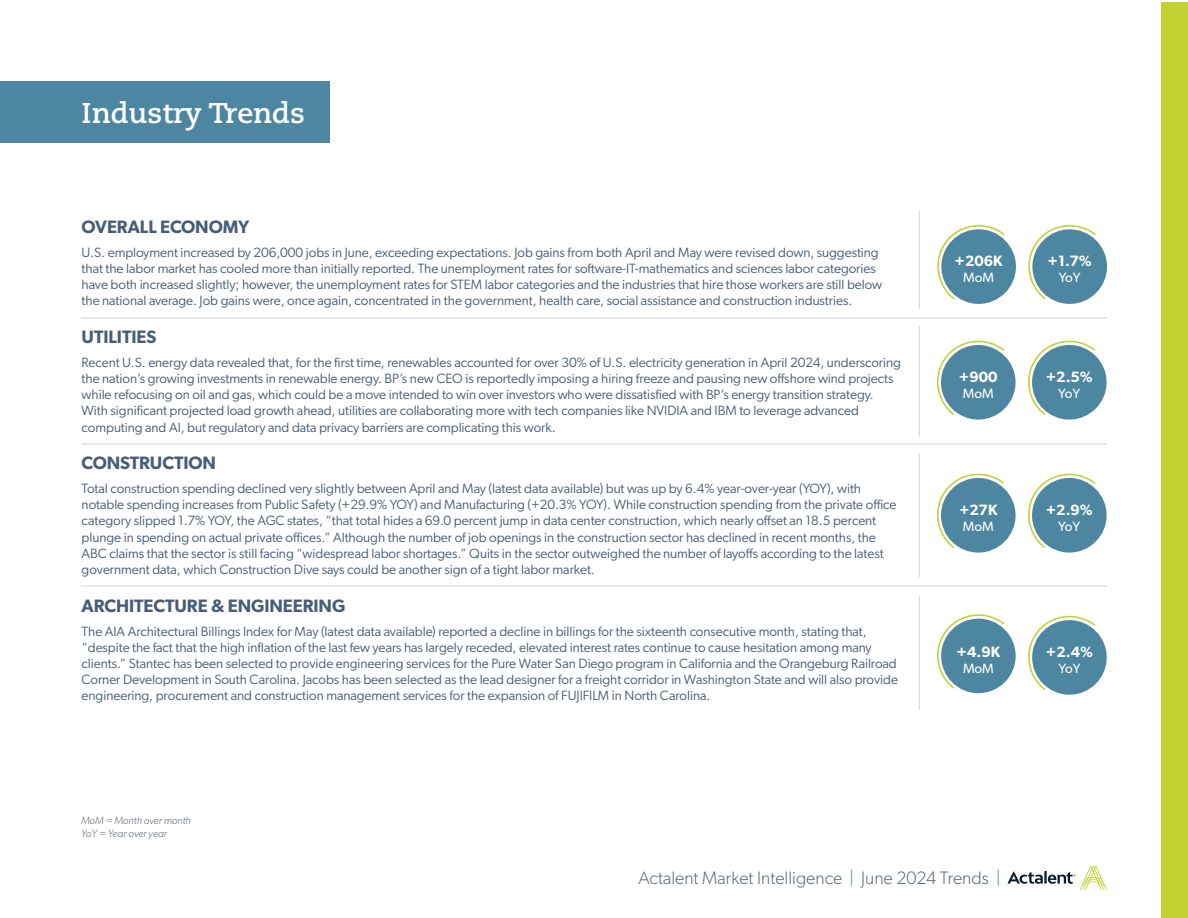
<style>
.page{position:relative;width:1188px;height:918px;background:#fff}
.page>*{position:absolute;margin:0;border:0;box-sizing:border-box;transform-origin:0 0}
.t1{font:700 28.5px "Caecilia LT Pro 75";color:#fff}
.t2{font:600 18px "Gibson";letter-spacing:-.005em;color:#475d77}
.t3{font:300 18px "Gibson";color:#5b6771}
.t4{font:600 15px "Gibson";color:#fff}
.t5{font:13.5px/16.2px "Gibson";letter-spacing:-.005em;color:#475d77}
.t6{font:13.5px "Gibson";color:#fff}
.t7{font:italic 300 10.5px/12.6px "Gibson";letter-spacing:-.005em;color:#5b6771}
.s1{color:#4d86a0}
</style>
<div class="page">
<svg style="left:1007px;top:865px;width:100px;height:25px"></svg>
<div style="left:0;top:81px;width:330px;height:61px;background:#4d86a0"></div>
<div style="left:1161px;top:2px;width:27px;height:916px;background:#c0d330"></div>
<hr style="left:919px;top:211px;width:1px;height:98px;background:#d5d5d8">
<hr style="left:919px;top:326px;width:1px;height:111px;background:#d5d5d8">
<hr style="left:919px;top:453px;width:1px;height:125px;background:#d5d5d8">
<div style="left:941px;top:229px;width:75px;height:75px;background:#4d86a0;border-radius:50%"></div>
<svg style="left:937px;top:225px;width:68px;height:74px"></svg>
<div style="left:1032px;top:229px;width:75px;height:75px;background:#4d86a0;border-radius:50%"></div>
<svg style="left:1028px;top:225px;width:68px;height:74px"></svg>
<div style="left:941px;top:345px;width:75px;height:75px;background:#4d86a0;border-radius:50%"></div>
<svg style="left:937px;top:340px;width:67px;height:75px"></svg>
<div style="left:1032px;top:345px;width:75px;height:75px;background:#4d86a0;border-radius:50%"></div>
<svg style="left:1028px;top:340px;width:67px;height:75px"></svg>
<div style="left:941px;top:478px;width:75px;height:75px;background:#4d86a0;border-radius:50%"></div>
<svg style="left:937px;top:473px;width:67px;height:75px"></svg>
<div style="left:1032px;top:478px;width:75px;height:75px;background:#4d86a0;border-radius:50%"></div>
<svg style="left:1028px;top:473px;width:67px;height:75px"></svg>
<div style="left:941px;top:619px;width:75px;height:74px;background:#4d86a0;border-radius:50%"></div>
<svg style="left:937px;top:614px;width:68px;height:75px"></svg>
<div style="left:1032px;top:620px;width:75px;height:75px;background:#4d86a0;border-radius:50%"></div>
<svg style="left:1028px;top:615px;width:68px;height:75px"></svg>
<hr style="left:81px;top:318px;width:1026px;height:1px;background:#d5d5d8">
<hr style="left:81px;top:444px;width:1026px;height:1px;background:#d5d5d8">
<hr style="left:81px;top:586px;width:1026px;height:1px;background:#d5d5d8">
<hr style="left:919px;top:596px;width:1px;height:114px;background:#d5d5d8">
<h1 class="t1" style="left:82px;top:93px;width:225px">Industry Trends</h1>
<h2 class="t2" style="left:82px;top:216px;width:169px">OVERALL ECONOMY</h2>
<p class="t5" style="left:82px;top:244px;width:802px">U.S. employment increased by 206,000 jobs in June, exceeding expectations. Job gains from both April and May were revised down, suggesting that the labor market has cooled more than initially reported. The unemployment rates for software-IT-mathematics and sciences labor categories have both increased slightly; however, the unemployment rates for STEM labor categories and the industries that hire those workers are still below the national average. Job gains were, once again, concentrated in the government, health care, social assistance and construction industries.</p>
<h2 class="t2" style="left:82px;top:326px;width:76px">UTILITIES</h2>
<p class="t5" style="left:82px;top:354px;width:821px">Recent U.S. energy data revealed that, for the first time, renewables accounted for over 30% of U.S. electricity generation in April 2024, underscoring the nation’s growing investments in renewable energy. BP’s new CEO is reportedly imposing a hiring freeze and pausing new offshore wind projects while refocusing on oil and gas, which could be a move intended to win over investors who were dissatisfied with BP’s energy transition strategy.<br>With significant projected load growth ahead, utilities are collaborating more with tech companies like NVIDIA and IBM to leverage advanced computing and AI, but regulatory and data privacy barriers are complicating this work.</p>
<h2 class="t2" style="left:82px;top:452px;width:136px">CONSTRUCTION</h2>
<p class="t5" style="left:82px;top:480px;width:816px">Total construction spending declined very slightly between April and May (latest data available) but was up by 6.4% year-over-year (YOY), with notable spending increases from Public Safety (+29.9% YOY) and Manufacturing (+20.3% YOY). While construction spending from the private office category slipped 1.7% YOY, the AGC states, “that total hides a 69.0 percent jump in data center construction, which nearly offset an 18.5 percent plunge in spending on actual private offices.” Although the number of job openings in the construction sector has declined in recent months, the ABC claims that the sector is still facing “widespread labor shortages.” Quits in the sector outweighed the number of layoffs according to the latest government data, which Construction Dive says could be another sign of a tight labor market.</p>
<h2 class="t2" style="left:82px;top:595px;width:265px">ARCHITECTURE &amp; ENGINEERING</h2>
<p class="t5" style="left:82px;top:623px;width:818px">The AIA Architectural Billings Index for May (latest data available) reported a decline in billings for the sixteenth consecutive month, stating that, “despite the fact that the high inflation of the last few years has largely receded, elevated interest rates continue to cause hesitation among many clients.” Stantec has been selected to provide engineering services for the Pure Water San Diego program in California and the Orangeburg Railroad Corner Development in South Carolina. Jacobs has been selected as the lead designer for a freight corridor in Washington State and will also provide engineering, procurement and construction management services for the expansion of FUJIFILM in North Carolina.</p>
<p class="t4" style="left:955px;top:252px;width:50px">+206K</p>
<p class="t6" style="left:963px;top:269px;width:32px">MoM</p>
<p class="t4" style="left:1048px;top:252px;width:46px">+1.7%</p>
<p class="t6" style="left:1059px;top:269px;width:24px">YoY</p>
<p class="t4" style="left:959px;top:367px;width:40px">+900</p>
<p class="t6" style="left:963px;top:385px;width:32px">MoM</p>
<p class="t4" style="left:1046px;top:367px;width:49px">+2.5%</p>
<p class="t6" style="left:1058px;top:385px;width:24px">YoY</p>
<p class="t4" style="left:959px;top:500px;width:40px">+27K</p>
<p class="t6" style="left:963px;top:518px;width:32px">MoM</p>
<p class="t4" style="left:1046px;top:500px;width:49px">+2.9%</p>
<p class="t6" style="left:1058px;top:518px;width:24px">YoY</p>
<p class="t4" style="left:957px;top:643px;width:45px">+4.9K</p>
<p class="t6" style="left:963px;top:660px;width:32px">MoM</p>
<p class="t4" style="left:1046px;top:643px;width:49px">+2.4%</p>
<p class="t6" style="left:1058px;top:660px;width:24px">YoY</p>
<p class="t7" style="left:81px;top:814px;width:111px">MoM = Month over month<br>YoY = Year over year</p>
<h2 class="t3" style="left:638px;top:867px;width:364px">Actalent Market Intelligence <span class="s1">|</span> June 2024 Trends <span class="s1">|</span></h2>
</div>
